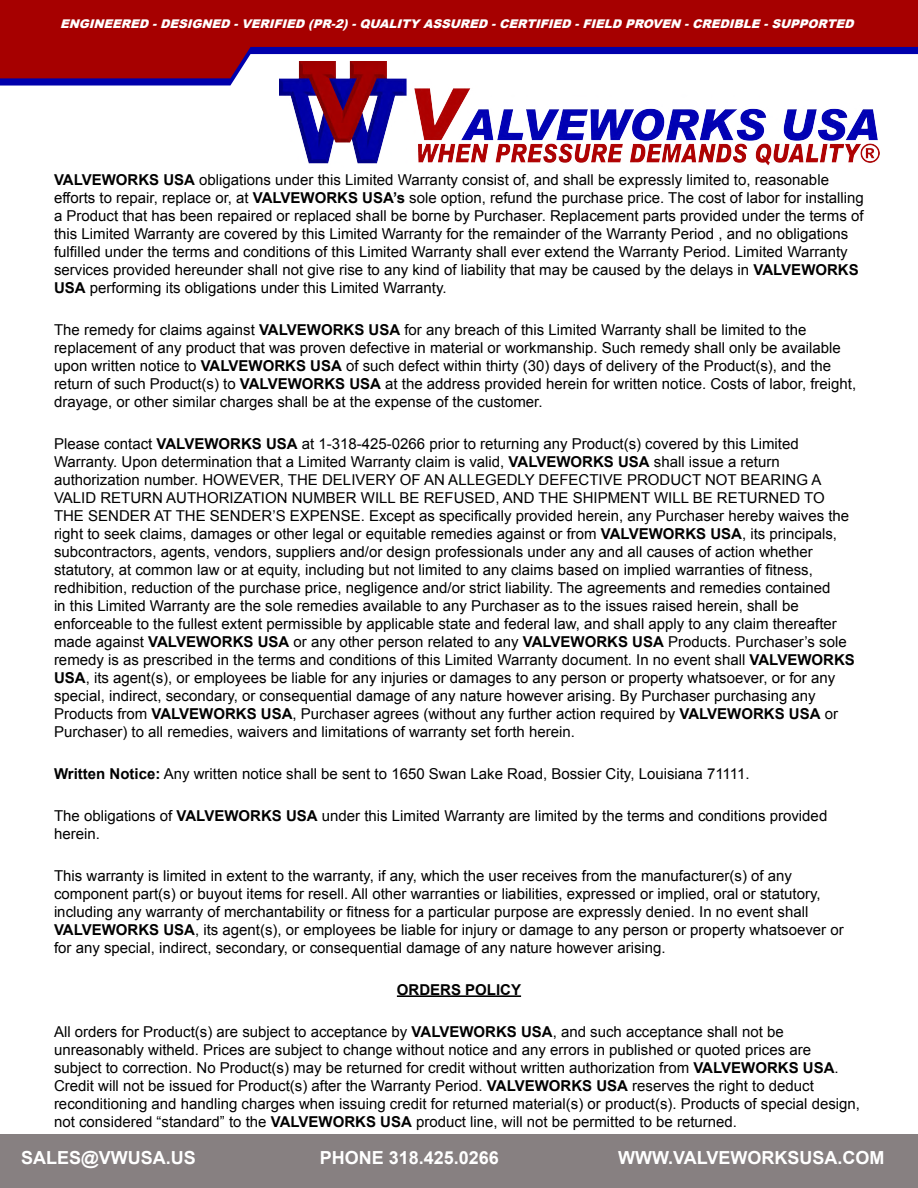
<style>
.page{position:relative;width:918px;height:1188px;background:#fff}
.page>*{position:absolute;margin:0;border:0;box-sizing:border-box;transform-origin:0 0}
.t1{font:700 18px "Arial";color:#fff}
.t2{font:15px/18px "Arial";color:#000}
.t3{font:700 15px "Arial";color:#000}
.t4{font:italic 900 12px "Arial";color:#fff}
.s1{font-weight:700}
</style>
<div class="page">
<svg style="left:0;top:78px;width:280px;height:8px;fill:#0000ac"></svg>
<svg style="left:0;top:0;width:918px;height:78px;background:#a11826"></svg>
<img style="left:280px;top:61px;width:600px;height:105px">
<div style="left:0;top:1134px;width:918px;height:54px;background:#878081"></div>
<hr style="left:397px;top:995px;width:124px;height:2px;background:#000">
<p class="t4" style="left:60px;top:15px;width:799px">ENGINEERED -DESIGNED -VERIFIED (PR-2)-QUALITY ASSURED -CERTIFIED -FIELD PROVEN -CREDIBLE -SUPPORTED</p>
<p class="t2" style="left:54px;top:171px;width:811px"><span class="s1">VALVEWORKS USA</span> obligations under this Limited Warranty consist of, and shall be expressly limited to, reasonable efforts to repair, replace or, at <span class="s1">VALVEWORKS USA’s</span> sole option, refund the purchase price. The cost of labor for installing a Product that has been repaired or replaced shall be borne by Purchaser. Replacement parts provided under the terms of this Limited Warranty are covered by this Limited Warranty for the remainder of the Warranty Period , and no obligations fulfilled under the terms and conditions of this Limited Warranty shall ever extend the Warranty Period. Limited Warranty services provided hereunder shall not give rise to any kind of liability that may be caused by the delays in <span class="s1">VALVEWORKS USA</span> performing its obligations under this Limited Warranty.</p>
<p class="t2" style="left:54px;top:321px;width:804px">The remedy for claims against <span class="s1">VALVEWORKS USA</span> for any breach of this Limited Warranty shall be limited to the replacement of any product that was proven defective in material or workmanship. Such remedy shall only be available upon written notice to <span class="s1">VALVEWORKS USA</span> of such defect within thirty (30) days of delivery of the Product(s), and the return of such Product(s) to <span class="s1">VALVEWORKS USA</span> at the address provided herein for written notice. Costs of labor, freight, drayage, or other similar charges shall be at the expense of the customer.</p>
<p class="t2" style="left:54px;top:435px;width:802px">Please contact <span class="s1">VALVEWORKS USA</span> at 1-318-425-0266 prior to returning any Product(s) covered by this Limited Warranty. Upon determination that a Limited Warranty claim is valid, <span class="s1">VALVEWORKS USA</span> shall issue a return authorization number. HOWEVER, THE DELIVERY OF AN ALLEGEDLY DEFECTIVE PRODUCT NOT BEARING A VALID RETURN AUTHORIZATION NUMBER WILL BE REFUSED, AND THE SHIPMENT WILL BE RETURNED TO THE SENDER AT THE SENDER’S EXPENSE. Except as specifically provided herein, any Purchaser hereby waives the right to seek claims, damages or other legal or equitable remedies against or from <span class="s1">VALVEWORKS USA</span>, its principals, subcontractors, agents, vendors, suppliers and/or design professionals under any and all causes of action whether statutory, at common law or at equity, including but not limited to any claims based on implied warranties of fitness, redhibition, reduction of the purchase price, negligence and/or strict liability. The agreements and remedies contained<br>in this Limited Warranty are the sole remedies available to any Purchaser as to the issues raised herein, shall be enforceable to the fullest extent permissible by applicable state and federal law, and shall apply to any claim thereafter made against <span class="s1">VALVEWORKS USA</span> or any other person related to any <span class="s1">VALVEWORKS USA</span> Products. Purchaser’s sole remedy is as prescribed in the terms and conditions of this Limited Warranty document. In no event shall <span class="s1">VALVEWORKS USA</span>, its agent(s), or employees be liable for any injuries or damages to any person or property whatsoever, or for any special, indirect, secondary, or consequential damage of any nature however arising. By Purchaser purchasing any Products from <span class="s1">VALVEWORKS USA</span>, Purchaser agrees (without any further action required by <span class="s1">VALVEWORKS USA</span> or Purchaser) to all remedies, waivers and limitations of warranty set forth herein.</p>
<p class="t2" style="left:54px;top:765px;width:697px"><span class="s1">Written Notice:</span> Any written notice shall be sent to 1650 Swan Lake Road, Bossier City, Louisiana 71111.</p>
<p class="t2" style="left:54px;top:807px;width:775px">The obligations of <span class="s1">VALVEWORKS USA</span> under this Limited Warranty are limited by the terms and conditions provided herein.</p>
<p class="t2" style="left:54px;top:867px;width:791px">This warranty is limited in extent to the warranty, if any, which the user receives from the manufacturer(s) of any component part(s) or buyout items for resell. All other warranties or liabilities, expressed or implied, oral or statutory, including any warranty of merchantability or fitness for a particular purpose are expressly denied. In no event shall <span class="s1">VALVEWORKS USA</span>, its agent(s), or employees be liable for injury or damage to any person or property whatsoever or for any special, indirect, secondary, or consequential damage of any nature however arising.</p>
<p class="t3" style="left:397px;top:979px;width:126px">ORDERS POLICY</p>
<p class="t2" style="left:54px;top:1023px;width:808px">All orders for Product(s) are subject to acceptance by <span class="s1">VALVEWORKS USA</span>, and such acceptance shall not be unreasonably witheld. Prices are subject to change without notice and any errors in published or quoted prices are subject to correction. No Product(s) may be returned for credit without written authorization from <span class="s1">VALVEWORKS USA</span>.<br>Credit will not be issued for Product(s) after the Warranty Period. <span class="s1">VALVEWORKS USA</span> reserves the right to deduct reconditioning and handling charges when issuing credit for returned material(s) or product(s). Products of special design, not considered “standard” to the <span class="s1">VALVEWORKS USA</span> product line, will not be permitted to be returned.</p>
<p class="t1" style="left:21px;top:1146px;width:176px">SALES@VWUSA.US</p>
<p class="t1" style="left:320px;top:1146px;width:181px">PHONE 318.425.0266</p>
<p class="t1" style="left:618px;top:1146px;width:268px">WWW.VALVEWORKSUSA.COM</p>
</div>
